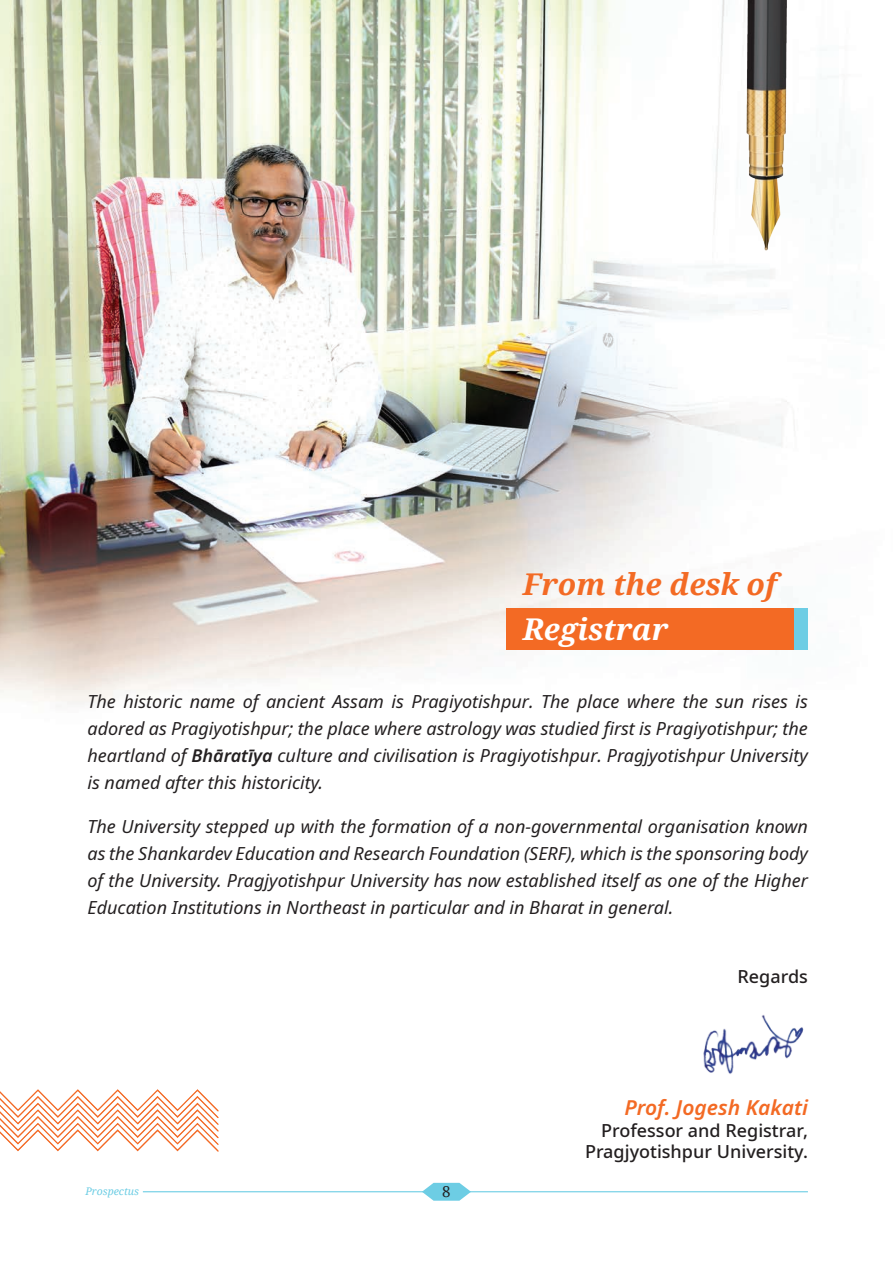
<style>
.page{position:relative;width:893px;height:1263px;background:#fff}
.page>*{position:absolute;margin:0;border:0;box-sizing:border-box;transform-origin:0 0}
.t1{font:italic 700 30px "Noto Serif";color:#f36a24}
.t2{font:italic 700 30px "Noto Serif";color:#fff}
.t3{font:italic 600 21px "Noto Sans";color:#f36a24}
.t4{font:italic 18px/27px "Noto Sans";color:#231f20;text-align:justify}
.t5{font:500 18px/21.6px "Noto Sans";color:#231f20;text-align:right}
.t6{font:15px "Noto Serif";color:#231f20}
.t7{font:italic 10.5px "Noto Serif";color:#6dcde4}
.s1{font-weight:600}
</style>
<div class="page">
<hr style="left:143px;top:1191px;width:665px;height:1px;background:#6dcde4">
<svg style="left:422px;top:1183px;width:49px;height:18px"></svg>
<img style="left:0;top:0;width:808px;height:707px">
<div style="left:507px;top:608px;width:301px;height:41px;background:#6dcde4"></div>
<div style="left:507px;top:608px;width:287px;height:41px;background:#f36a24"></div>
<img style="left:741px;top:0;width:54px;height:256px">
<img style="left:0;top:1089px;width:219px;height:63px">
<img style="left:703px;top:1015px;width:101px;height:59px">
<h1 class="t1" style="left:523px;top:563px;width:256px">From the desk of</h1>
<h1 class="t2" style="left:523px;top:608px;width:147px">Registrar</h1>
<p class="t4" style="left:88px;top:688px;width:722px">The historic name of ancient Assam is Pragiyotishpur. The place where the sun rises is adored as Pragiyotishpur; the place where astrology was studied first is Pragiyotishpur; the heartland of <span class="s1">Bhāratīya</span> culture and civilisation is Pragiyotishpur. Pragjyotishpur University is named after this historicity.</p>
<p class="t4" style="left:88px;top:813px;width:722px">The University stepped up with the formation of a non-governmental organisation known as the Shankardev Education and Research Foundation (SERF), which is the sponsoring body of the University. Pragjyotishpur University has now established itself as one of the Higher Education Institutions in Northeast in particular and in Bharat in general.</p>
<p class="t5" style="left:738px;top:966px;width:72px">Regards</p>
<p class="t7" style="left:85px;top:1184px;width:55px">Prospectus</p>
<p class="t6" style="left:442px;top:1181px;width:10px">8</p>
<p class="t3" style="left:624px;top:1092px;width:185px">Prof. Jogesh Kakati</p>
<p class="t5" style="left:585px;top:1120px;width:224px">Professor and Registrar,<br>Pragjyotishpur University.</p>
</div>
